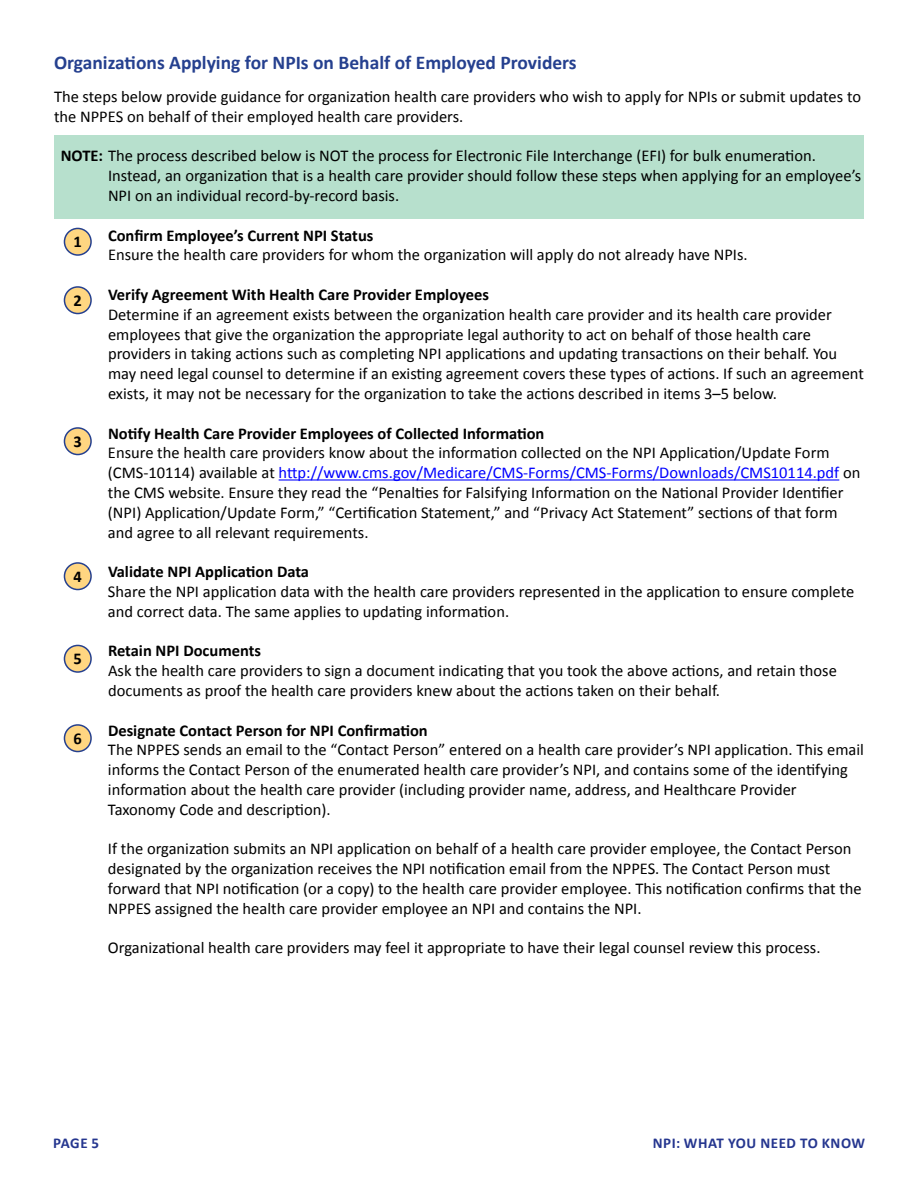
<style>
.page{position:relative;width:918px;height:1188px;background:#fff}
.page>*{position:absolute;margin:0;border:0;box-sizing:border-box;transform-origin:0 0}
.Heading_2{font:700 19.5px "Calibri";color:#25408f}
.Number_List{font:16.5px/19.8px "Calibri";color:#000}
.Note_Shading{font:16.5px/19.8px "Calibri";color:#000}
.t1{font:700 16.5px "Calibri";color:#000}
.t2{font:700 15px "Calibri";letter-spacing:.04em;color:#25368f}
.s1{font-weight:700}
.s2{color:#00f}
</style>
<div class="page">
<div style="left:54px;top:135px;width:810px;height:84px;background:#b7e0cd"></div>
<hr style="left:279px;top:479px;width:560px;height:2px;background:#00f">
<div style="left:64px;top:228px;width:27px;height:27px;background:#ffd681;border-radius:50%"></div>
<div style="left:64px;top:228px;width:28px;height:28px;border:2px solid #25408f;border-radius:50%"></div>
<div style="left:64px;top:287px;width:27px;height:27px;background:#ffd681;border-radius:50%"></div>
<div style="left:64px;top:286px;width:28px;height:28px;border:2px solid #25408f;border-radius:50%"></div>
<div style="left:64px;top:428px;width:27px;height:27px;background:#ffd681;border-radius:50%"></div>
<div style="left:64px;top:427px;width:28px;height:28px;border:2px solid #25408f;border-radius:50%"></div>
<div style="left:64px;top:563px;width:27px;height:27px;background:#ffd681;border-radius:50%"></div>
<div style="left:64px;top:562px;width:28px;height:28px;border:2px solid #25408f;border-radius:50%"></div>
<div style="left:64px;top:645px;width:27px;height:27px;background:#ffd681;border-radius:50%"></div>
<div style="left:64px;top:645px;width:28px;height:28px;border:2px solid #25408f;border-radius:50%"></div>
<div style="left:64px;top:725px;width:27px;height:27px;background:#ffd681;border-radius:50%"></div>
<div style="left:64px;top:724px;width:28px;height:28px;border:2px solid #25408f;border-radius:50%"></div>
<p class="Heading_2" style="left:54px;top:50px;width:524px">Organizations Applying for NPIs on Behalf of Employed Providers</p>
<p class="Number_List" style="left:54px;top:87px;width:809px">The steps below provide guidance for organization health care providers who wish to apply for NPIs or submit updates to the NPPES on behalf of their employed health care providers.</p>
<p class="Note_Shading" style="left:108px;top:146px;width:755px;text-indent:-47px"><span class="s1">NOTE:</span> The process described below is NOT the process for Electronic File Interchange (EFI) for bulk enumeration.<br>Instead, an organization that is a health care provider should follow these steps when applying for an employee’s<br>NPI on an individual record-by-record basis.</p>
<p class="Number_List" style="left:108px;top:225px;width:641px"><span class="s1">Confirm Employee’s Current NPI Status<br></span>Ensure the health care providers for whom the organization will apply do not already have NPIs.</p>
<p class="Number_List" style="left:108px;top:285px;width:758px"><span class="s1">Verify Agreement With Health Care Provider Employees<br></span>Determine if an agreement exists between the organization health care provider and its health care provider employees that give the organization the appropriate legal authority to act on behalf of those health care providers in taking actions such as completing NPI applications and updating transactions on their behalf. You may need legal counsel to determine if an existing agreement covers these types of actions. If such an agreement exists, it may not be necessary for the organization to take the actions described in items 3–5 below.</p>
<p class="Number_List" style="left:108px;top:423px;width:754px"><span class="s1">Notify Health Care Provider Employees of Collected Information<br></span>Ensure the health care providers know about the information collected on the NPI Application/Update Form (CMS-10114) available at <span class="s2">http://www.cms.gov/Medicare/CMS-Forms/CMS-Forms/Downloads/CMS10114.pdf</span> on the CMS website. Ensure they read the “Penalties for Falsifying Information on the National Provider Identifier (NPI) Application/Update Form,” “Certification Statement,” and “Privacy Act Statement” sections of that form and agree to all relevant requirements.</p>
<p class="Number_List" style="left:108px;top:562px;width:748px"><span class="s1">Validate NPI Application Data<br></span>Share the NPI application data with the health care providers represented in the application to ensure complete and correct data. The same applies to updating information.</p>
<p class="Number_List" style="left:108px;top:641px;width:730px"><span class="s1">Retain NPI Documents<br></span>Ask the health care providers to sign a document indicating that you took the above actions, and retain those documents as proof the health care providers knew about the actions taken on their behalf.</p>
<p class="Number_List" style="left:108px;top:720px;width:757px"><span class="s1">Designate Contact Person for NPI Confirmation<br></span>The NPPES sends an email to the “Contact Person” entered on a health care provider’s NPI application. This email informs the Contact Person of the enumerated health care provider’s NPI, and contains some of the identifying information about the health care provider (including provider name, address, and Healthcare Provider Taxonomy Code and description).</p>
<p class="Number_List" style="left:108px;top:839px;width:755px">If the organization submits an NPI application on behalf of a health care provider employee, the Contact Person designated by the organization receives the NPI notification email from the NPPES. The Contact Person must forward that NPI notification (or a copy) to the health care provider employee. This notification confirms that the NPPES assigned the health care provider employee an NPI and contains the NPI.</p>
<p class="Number_List" style="left:108px;top:938px;width:714px">Organizational health care providers may feel it appropriate to have their legal counsel review this process.</p>
<p class="t1" style="left:74px;top:231px;width:10px">1</p>
<p class="t1" style="left:74px;top:290px;width:10px">2</p>
<p class="t1" style="left:74px;top:431px;width:10px">3</p>
<p class="t1" style="left:74px;top:566px;width:10px">4</p>
<p class="t1" style="left:74px;top:648px;width:10px">5</p>
<p class="t1" style="left:74px;top:728px;width:10px">6</p>
<p class="t2" style="left:53px;top:1134px;width:47px">PAGE 5</p>
<p class="t2" style="left:653px;top:1134px;width:214px">NPI: WHAT YOU NEED TO KNOW</p>
</div>
